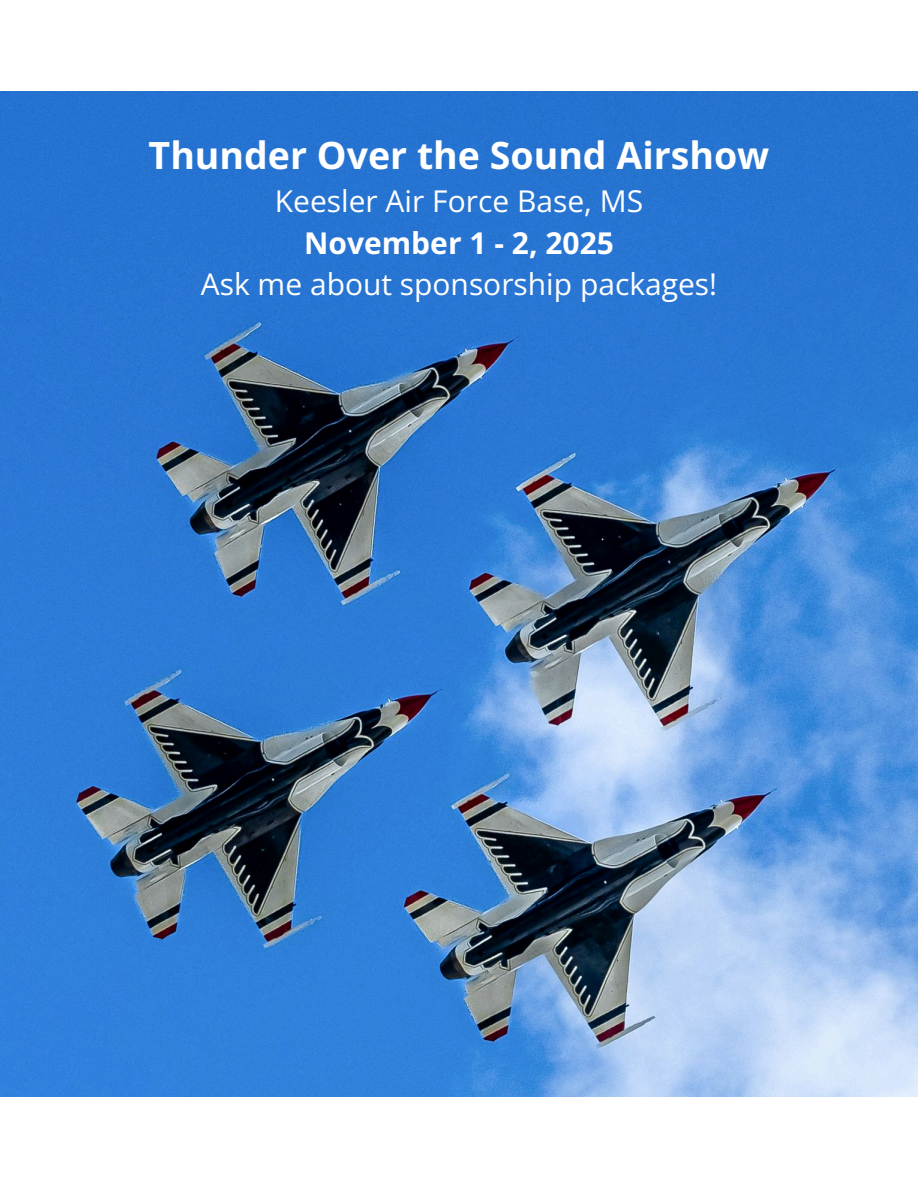
<style>
.page{position:relative;width:918px;height:1188px;background:#fff}
.page>*{position:absolute;margin:0;border:0;box-sizing:border-box;transform-origin:0 0}
.t1{font:700 37.5px "Open Sans";color:#fff}
.t2{font:30px "Open Sans";color:#fff}
.t3{font:700 30px "Open Sans";color:#fff}
</style>
<div class="page">
<img style="left:0;top:92px;width:918px;height:1004px">
<p class="t1" style="left:149px;top:129px;width:622px">Thunder Over the Sound Airshow</p>
<p class="t2" style="left:275px;top:181px;width:370px">Keesler Air Force Base, MS</p>
<p class="t3" style="left:304px;top:222px;width:311px">November 1 - 2, 2025</p>
<p class="t2" style="left:201px;top:264px;width:518px">Ask me about sponsorship packages!</p>
</div>
